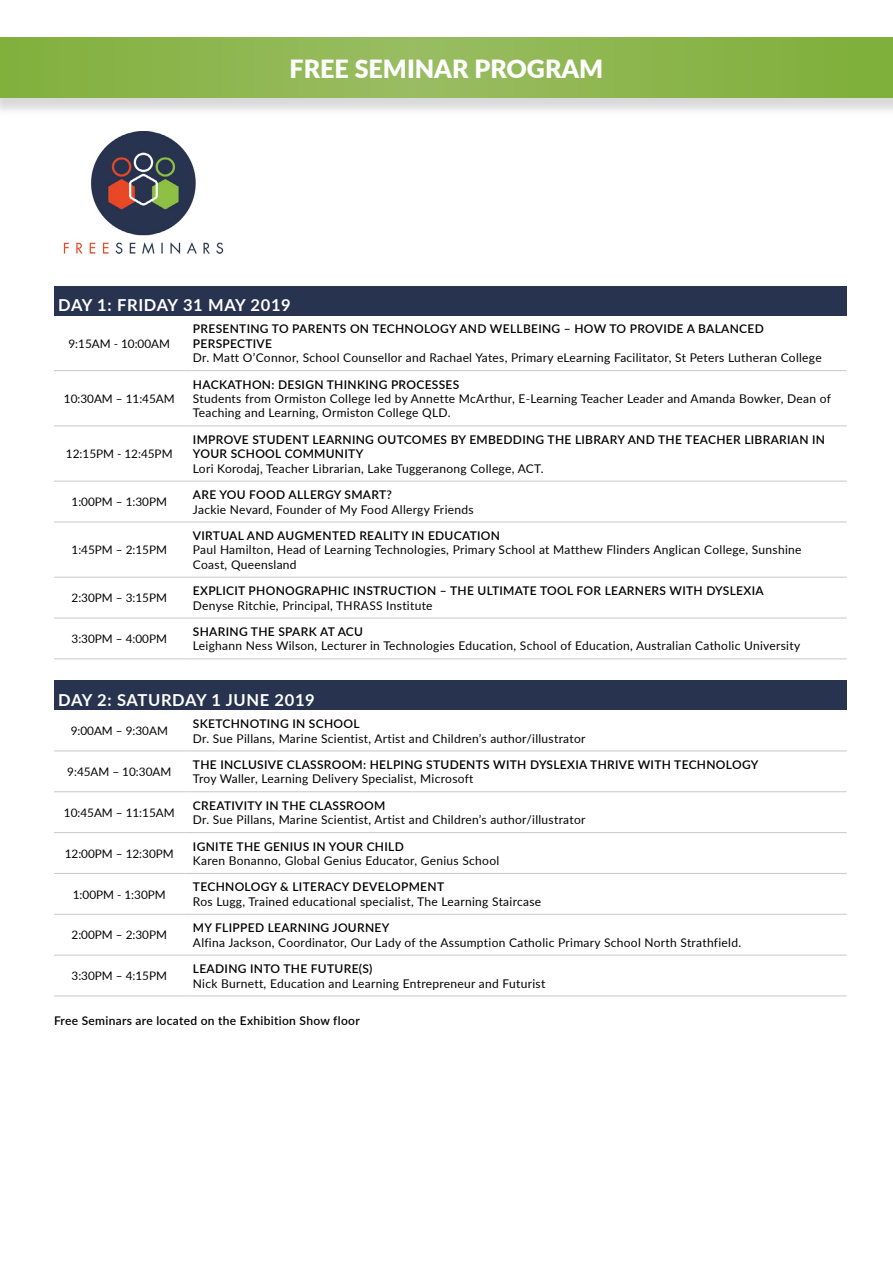
<style>
.page{position:relative;width:893px;height:1263px;background:#fff}
.page>*{position:absolute;margin:0;border:0;box-sizing:border-box;transform-origin:0 0}
.t1{font:900 25.05px "Lato";color:#fff}
.t2{font:700 16.5px "Lato";letter-spacing:.04em;color:#fff}
.t3{font:12px/14.4px "Lato";letter-spacing:.025em;color:#000}
.t4{font:600 12px/14.4px "Lato";letter-spacing:.025em;color:#000}
.t5{font:11.7px "Lato";color:#000}
</style>
<div class="page">
<div style="left:54px;top:680px;width:793px;height:30px;background:#28334f"></div>
<hr style="left:54px;top:996px;width:131px;height:1px;background:#c7c8ca">
<hr style="left:185px;top:996px;width:662px;height:1px;background:#c7c8ca">
<hr style="left:54px;top:751px;width:131px;height:1px;background:#c7c8ca">
<hr style="left:185px;top:751px;width:662px;height:1px;background:#c7c8ca">
<hr style="left:54px;top:791px;width:131px;height:1px;background:#c7c8ca">
<hr style="left:185px;top:791px;width:662px;height:1px;background:#c7c8ca">
<hr style="left:54px;top:955px;width:131px;height:1px;background:#c7c8ca">
<hr style="left:185px;top:955px;width:662px;height:1px;background:#c7c8ca">
<hr style="left:54px;top:873px;width:131px;height:1px;background:#c7c8ca">
<hr style="left:185px;top:873px;width:662px;height:1px;background:#c7c8ca">
<hr style="left:54px;top:914px;width:131px;height:1px;background:#c7c8ca">
<hr style="left:185px;top:914px;width:662px;height:1px;background:#c7c8ca">
<hr style="left:54px;top:832px;width:131px;height:1px;background:#c7c8ca">
<hr style="left:185px;top:832px;width:662px;height:1px;background:#c7c8ca">
<div style="left:54px;top:286px;width:793px;height:29px;background:#28334f"></div>
<hr style="left:54px;top:370px;width:131px;height:1px;background:#c7c8ca">
<hr style="left:185px;top:370px;width:662px;height:1px;background:#c7c8ca">
<hr style="left:54px;top:659px;width:131px;height:1px;background:#c7c8ca">
<hr style="left:185px;top:659px;width:662px;height:1px;background:#c7c8ca">
<hr style="left:54px;top:522px;width:131px;height:1px;background:#c7c8ca">
<hr style="left:185px;top:522px;width:662px;height:1px;background:#c7c8ca">
<hr style="left:54px;top:426px;width:131px;height:1px;background:#c7c8ca">
<hr style="left:185px;top:426px;width:662px;height:1px;background:#c7c8ca">
<hr style="left:54px;top:481px;width:131px;height:1px;background:#c7c8ca">
<hr style="left:185px;top:481px;width:662px;height:1px;background:#c7c8ca">
<hr style="left:54px;top:577px;width:131px;height:1px;background:#c7c8ca">
<hr style="left:185px;top:577px;width:662px;height:1px;background:#c7c8ca">
<hr style="left:54px;top:618px;width:131px;height:1px;background:#c7c8ca">
<hr style="left:185px;top:618px;width:662px;height:1px;background:#c7c8ca">
<img style="left:63px;top:131px;width:161px;height:123px">
<div style="left:0;top:39px;width:893px;height:78px;background:#000;opacity:.15"></div>
<svg style="left:0;top:37px;width:893px;height:61px;background:#8cb54e"></svg>
<h1 class="t1" style="left:290px;top:50px;width:315px">FREE SEMINAR PROGRAM</h1>
<h2 class="t2" style="left:58px;top:293px;width:234px">DAY 1: FRIDAY 31 MAY 2019</h2>
<p class="t5" style="left:68px;top:337px;width:103px">9:15AM - 10:00AM</p>
<p class="t4" style="left:193px;top:321px;width:572px">PRESENTING TO PARENTS ON TECHNOLOGY AND WELLBEING – HOW TO PROVIDE A BALANCED<br>PERSPECTIVE</p>
<p class="t3" style="left:193px;top:350px;width:630px">Dr. Matt O’Connor, School Counsellor and Rachael Yates, Primary eLearning Facilitator, St Peters Lutheran College</p>
<p class="t5" style="left:64px;top:392px;width:112px">10:30AM – 11:45AM</p>
<p class="t5" style="left:66px;top:447px;width:108px">12:15PM - 12:45PM</p>
<p class="t5" style="left:72px;top:495px;width:97px">1:00PM – 1:30PM</p>
<p class="t5" style="left:72px;top:543px;width:97px">1:45PM – 2:15PM</p>
<p class="t5" style="left:72px;top:591px;width:97px">2:30PM – 3:15PM</p>
<p class="t5" style="left:72px;top:632px;width:97px">3:30PM – 4:00PM</p>
<p class="t4" style="left:193px;top:377px;width:268px">HACKATHON: DESIGN THINKING PROCESSES</p>
<p class="t3" style="left:193px;top:391px;width:639px">Students from Ormiston College led by Annette McArthur, E-Learning Teacher Leader and Amanda Bowker, Dean of<br>Teaching and Learning, Ormiston College QLD.</p>
<p class="t4" style="left:193px;top:432px;width:634px">IMPROVE STUDENT LEARNING OUTCOMES BY EMBEDDING THE LIBRARY AND THE TEACHER LIBRARIAN IN<br>YOUR SCHOOL COMMUNITY</p>
<p class="t3" style="left:193px;top:461px;width:352px">Lori Korodaj, Teacher Librarian, Lake Tuggeranong College, ACT.</p>
<p class="t4" style="left:193px;top:487px;width:201px">ARE YOU FOOD ALLERGY SMART?</p>
<p class="t3" style="left:193px;top:502px;width:282px">Jackie Nevard, Founder of My Food Allergy Friends</p>
<p class="t4" style="left:193px;top:528px;width:309px">VIRTUAL AND AUGMENTED REALITY IN EDUCATION</p>
<p class="t3" style="left:193px;top:543px;width:610px">Paul Hamilton, Head of Learning Technologies, Primary School at Matthew Flinders Anglican College, Sunshine<br>Coast, Queensland</p>
<p class="t4" style="left:193px;top:583px;width:572px">EXPLICIT PHONOGRAPHIC INSTRUCTION – THE ULTIMATE TOOL FOR LEARNERS WITH DYSLEXIA</p>
<p class="t3" style="left:193px;top:598px;width:241px">Denyse Ritchie, Principal, THRASS Institute</p>
<p class="t4" style="left:193px;top:624px;width:172px">SHARING THE SPARK AT ACU</p>
<p class="t3" style="left:193px;top:639px;width:609px">Leighann Ness Wilson, Lecturer in Technologies Education, School of Education, Australian Catholic University</p>
<h2 class="t2" style="left:58px;top:688px;width:258px">DAY 2: SATURDAY 1 JUNE 2019</h2>
<p class="t5" style="left:71px;top:724px;width:99px">9:00AM – 9:30AM</p>
<p class="t4" style="left:193px;top:716px;width:168px">SKETCHNOTING IN SCHOOL</p>
<p class="t3" style="left:193px;top:731px;width:394px">Dr. Sue Pillans, Marine Scientist, Artist and Children’s author/illustrator</p>
<p class="t5" style="left:67px;top:765px;width:106px">9:45AM – 10:30AM</p>
<p class="t5" style="left:64px;top:806px;width:112px">10:45AM – 11:15AM</p>
<p class="t5" style="left:65px;top:847px;width:111px">12:00PM – 12:30PM</p>
<p class="t5" style="left:73px;top:888px;width:94px">1:00PM - 1:30PM</p>
<p class="t5" style="left:72px;top:928px;width:97px">2:00PM – 2:30PM</p>
<p class="t5" style="left:72px;top:969px;width:97px">3:30PM – 4:15PM</p>
<p class="t4" style="left:193px;top:757px;width:567px">THE INCLUSIVE CLASSROOM: HELPING STUDENTS WITH DYSLEXIA THRIVE WITH TECHNOLOGY</p>
<p class="t3" style="left:193px;top:772px;width:282px">Troy Waller, Learning Delivery Specialist, Microsoft</p>
<p class="t4" style="left:193px;top:798px;width:194px">CREATIVITY IN THE CLASSROOM</p>
<p class="t3" style="left:193px;top:812px;width:394px">Dr. Sue Pillans, Marine Scientist, Artist and Children’s author/illustrator</p>
<p class="t4" style="left:193px;top:838px;width:212px">IGNITE THE GENIUS IN YOUR CHILD</p>
<p class="t3" style="left:193px;top:853px;width:308px">Karen Bonanno, Global Genius Educator, Genius School</p>
<p class="t4" style="left:193px;top:879px;width:253px">TECHNOLOGY &amp; LITERACY DEVELOPMENT</p>
<p class="t3" style="left:193px;top:894px;width:350px">Ros Lugg, Trained educational specialist, The Learning Staircase</p>
<p class="t4" style="left:193px;top:920px;width:198px">MY FLIPPED LEARNING JOURNEY</p>
<p class="t3" style="left:193px;top:935px;width:550px">Alfina Jackson, Coordinator, Our Lady of the Assumption Catholic Primary School North Strathfield.</p>
<p class="t4" style="left:193px;top:961px;width:181px">LEADING INTO THE FUTURE(S)</p>
<p class="t3" style="left:193px;top:976px;width:354px">Nick Burnett, Education and Learning Entrepreneur and Futurist</p>
<p class="t4" style="left:54px;top:1012px;width:307px">Free Seminars are located on the Exhibition Show floor</p>
</div>
